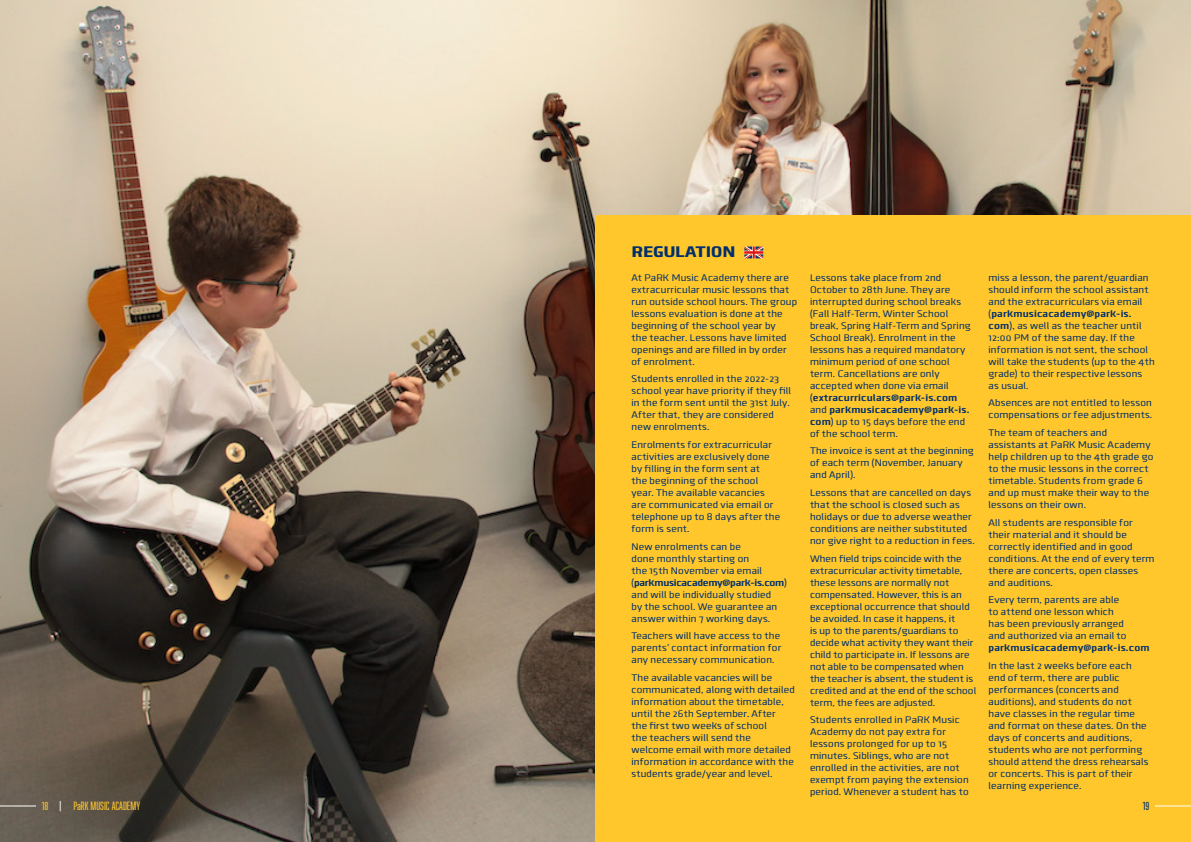
<style>
.page{position:relative;width:1191px;height:842px;background:#fff}
.page>*{position:absolute;margin:0;border:0;box-sizing:border-box;transform-origin:0 0}
.t1{font:900 16px "Clio XS Black";letter-spacing:-.01em;color:#002f6c}
.t2{font:500 12px "Ristretto Pro";color:#ffc72c}
.t3{font:500 12px "Ristretto Pro";color:#002f6c}
.t4{font:10px/12px "Clio XS Regular";color:#002f6c}
.t5{font:700 10px/12px "Clio XS Bold";color:#002f6c}
.t6{font:700 10px "Clio XS Bold";letter-spacing:-.04em;color:#002f6c}
.s1{color:#fff}
.s2{font-family:"Clio XS Regular";font-weight:400}
.s3{font-family:"Clio XS Bold";font-weight:700}
</style>
<div class="page">
<img style="left:0;top:0;width:1191px;height:842px">
<div style="left:595px;top:215px;width:596px;height:627px;background:#ffc72c"></div>
<hr style="left:1155px;top:805px;width:36px;height:1px;background:#fff">
<svg style="left:744px;top:247px;width:19px;height:11px"></svg>
<hr style="left:0;top:805px;width:36px;height:1px;background:#fff">
<p class="t2" style="left:42px;top:799px;width:100px">18 <span class="s1">|</span> PaRK MUSIC ACADEMY</p>
<h1 class="t1" style="left:631px;top:242px;width:105px">REGULATION</h1>
<p class="t4" style="left:631px;top:271px;width:167px">At PaRK Music Academy there are extracurricular music lessons that run outside school hours. The group lessons evaluation is done at the beginning of the school year by<br>the teacher. Lessons have limited openings and are filled in by order of enrolment.</p>
<p class="t4" style="left:631px;top:373px;width:161px">Students enrolled in the 2022-23 school year have priority if they fill in the form sent until the 31st July.<br>After that, they are considered new enrolments.</p>
<p class="t4" style="left:631px;top:439px;width:150px">Enrolments for extracurricular activities are exclusively done by filling in the form sent at<br>the beginning of the school year. The available vacancies are communicated via email or telephone up to 8 days after the form is sent.</p>
<p class="t4" style="left:631px;top:540px;width:132px">New enrolments can be done monthly starting on the 15th November via email</p>
<p class="t6" style="left:631px;top:576px;width:157px"><span class="s2">(</span>parkmusicacademy@park-is.com<span class="s2">)</span></p>
<p class="t4" style="left:631px;top:588px;width:147px">and will be individually studied by the school. We guarantee an answer within 7 working days.</p>
<p class="t4" style="left:631px;top:630px;width:151px">Teachers will have access to the parents’ contact information for any necessary communication.</p>
<p class="t4" style="left:631px;top:672px;width:165px">The available vacancies will be communicated, along with detailed information about the timetable, until the 26th September. After<br>the first two weeks of school<br>the teachers will send the welcome email with more detailed information in accordance with the students grade/year and level.</p>
<p class="t4" style="left:810px;top:271px;width:162px">Lessons take place from 2nd<br>October to 28th June. They are interrupted during school breaks (Fall Half-Term, Winter School break, Spring Half-Term and Spring<br>School Break). Enrolment in the lessons has a required mandatory minimum period of one school term. Cancellations are only accepted when done via email</p>
<p class="t5" style="left:810px;top:391px;width:161px"><span class="s2">(</span>extracurriculars@park-is.com <span class="s2">and</span> parkmusicacademy@park-is.</p>
<p class="t4" style="left:810px;top:415px;width:157px"><span class="s3">com</span>) up to 15 days before the end of the school term.</p>
<p class="t4" style="left:810px;top:445px;width:165px">The invoice is sent at the beginning of each term (November, January and April).</p>
<p class="t4" style="left:810px;top:487px;width:167px">Lessons that are cancelled on days that the school is closed such as holidays or due to adverse weather conditions are neither substituted nor give right to a reduction in fees.</p>
<p class="t4" style="left:810px;top:552px;width:168px">When field trips coincide with the extracurricular activity timetable, these lessons are normally not compensated. However, this is an exceptional occurrence that should be avoided. In case it happens, it<br>is up to the parents/guardians to decide what activity they want their child to participate in. If lessons are not able to be compensated when the teacher is absent, the student is credited and at the end of the school term, the fees are adjusted.</p>
<p class="t4" style="left:810px;top:714px;width:160px">Students enrolled in PaRK Music<br>Academy do not pay extra for lessons prolonged for up to 15 minutes. Siblings, who are not enrolled in the activities, are not exempt from paying the extension period. Whenever a student has to</p>
<p class="t4" style="left:988px;top:271px;width:162px;text-align:justify">miss a lesson, the parent/guardian should inform the school assistant and the extracurriculars via email</p>
<p class="t5" style="left:988px;top:307px;width:145px"><span class="s2">(</span>parkmusicacademy@park-is.</p>
<p class="t4" style="left:988px;top:319px;width:168px"><span class="s3">com</span>), as well as the teacher until<br>12:00 PM of the same day. If the information is not sent, the school will take the students (up to the 4th grade) to their respective lessons as usual.</p>
<p class="t4" style="left:988px;top:397px;width:165px">Absences are not entitled to lesson compensations or fee adjustments.</p>
<p class="t4" style="left:988px;top:427px;width:167px">The team of teachers and assistants at PaRK Music Academy help children up to the 4th grade go to the music lessons in the correct timetable. Students from grade 6 and up must make their way to the lessons on their own.</p>
<p class="t4" style="left:988px;top:516px;width:168px">All students are responsible for their material and it should be correctly identified and in good conditions. At the end of every term there are concerts, open classes and auditions.</p>
<p class="t4" style="left:988px;top:594px;width:140px">Every term, parents are able to attend one lesson which has been previously arranged and authorized via an email to</p>
<p class="t5" style="left:988px;top:642px;width:163px">parkmusicacademy@park-is.com</p>
<p class="t4" style="left:988px;top:660px;width:162px">In the last 2 weeks before each end of term, there are public performances (concerts and auditions), and students do not have classes in the regular time and format on these dates. On the days of concerts and auditions, students who are not performing should attend the dress rehearsals or concerts. This is part of their learning experience.</p>
<p class="t3" style="left:1142px;top:799px;width:8px">19</p>
</div>
